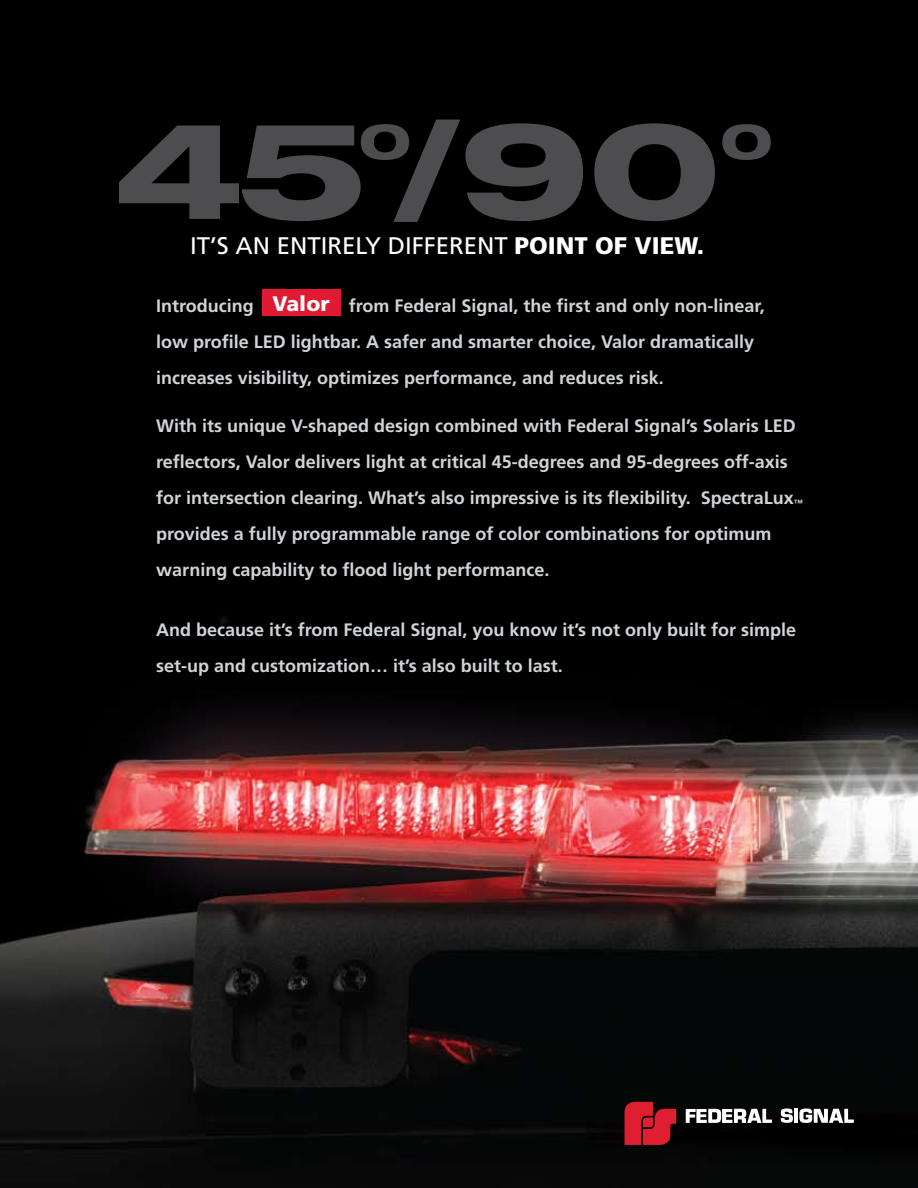
<style>
.page{position:relative;width:918px;height:1188px;background:#fff}
.page>*{position:absolute;margin:0;border:0;box-sizing:border-box;transform-origin:0 0}
.t1{font:800 expanded 135px "Helvetica Neue";color:#4d4d4f;scale:1.1 1}
.t2{font:800 expanded 47.25px "Helvetica Neue";color:#4d4d4f;scale:1.1 1}
.t3{font:24px "Frutiger";color:#fff}
.t4{font:900 21px "Frutiger";color:#fff}
.t5{font:700 18px/36px "Frutiger";color:#cfd4d8}
.s1{font-weight:900}
</style>
<div class="page">
<img style="left:0;top:0;width:918px;height:1188px">
<svg style="left:625px;top:1102px;width:51px;height:43px;background:#b31828"></svg>
<svg style="left:781px;top:1108px;width:12px;height:15px"></svg>
<hr style="left:794px;top:1109px;width:4px;height:14px;background:#fff">
<svg style="left:799px;top:1109px;width:55px;height:14px"></svg>
<svg style="left:686px;top:1109px;width:86px;height:14px"></svg>
<div style="left:262px;top:290px;width:78px;height:26px;background:#e11931"></div>
<h1 class="t1" style="left:113px;top:84px;width:554px">45 /90</h1>
<h2 class="t2" style="left:359px;top:112px;width:49px">o</h2>
<h2 class="t2" style="left:721px;top:112px;width:49px">o</h2>
<h3 class="t3" style="left:190px;top:231px;width:516px">IT’S AN ENTIRELY DIFFERENT <span class="s1">POINT OF VIEW.</span></h3>
<p class="t4" style="left:272px;top:291px;width:59px">Valor</p>
<p class="t5" style="left:156px;top:287px;width:610px;text-indent:193px">from Federal Signal, the first and only non-linear, low profile LED lightbar. A safer and smarter choice, Valor dramatically increases visibility, optimizes performance, and reduces risk.</p>
<p class="t5" style="left:156px;top:407px;width:648px">With its unique V-shaped design combined with Federal Signal’s Solaris LED reflectors, Valor delivers light at critical 45-degrees and 95-degrees off-axis for intersection clearing. What’s also impressive is its flexibility. SpectraLux<sub>™ </sub>provides a fully programmable range of color combinations for optimum warning capability to flood light performance.</p>
<p class="t5" style="left:156px;top:287px;width:99px">Introducing</p>
<p class="t5" style="left:156px;top:611px;width:642px">And because it’s from Federal Signal, you know it’s not only built for simple set-up and customization… it’s also built to last.</p>
</div>
